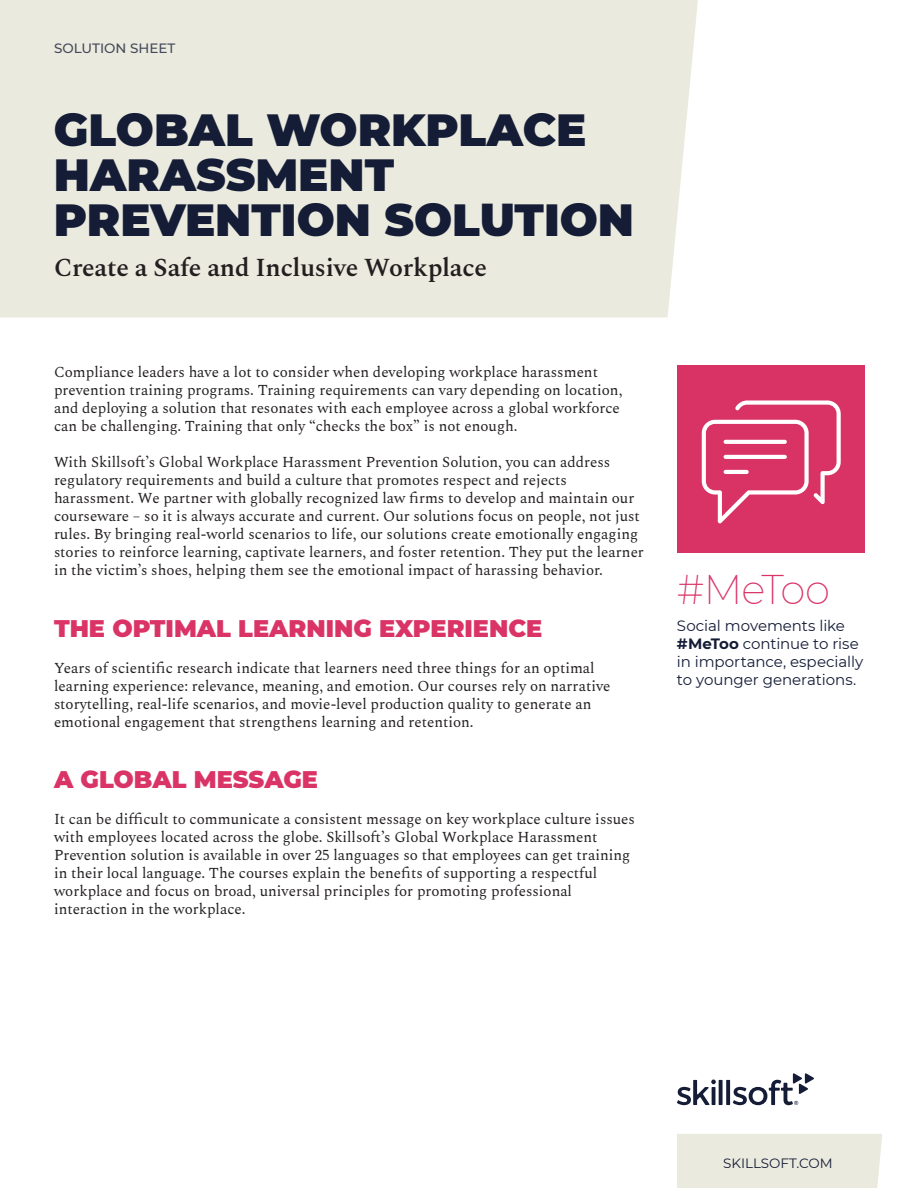
<style>
.page{position:relative;width:918px;height:1188px;background:#fff}
.page>*{position:absolute;margin:0;border:0;box-sizing:border-box;transform-origin:0 0}
.t1{font:900 45px/45px "Montserrat";color:#141c36}
.Stat{font:200 40.5px "Montserrat";letter-spacing:-.055em;color:#da3467}
.t2{font:600 25.5px "Spectral";letter-spacing:-.01em;color:#231f20}
.t3{font:900 24px "Montserrat";color:#da3467}
.Body{font:15px/18px "Spectral";color:#231f20}
.Stat_Description{font:15px/18px "Montserrat";letter-spacing:-.005em;color:#141c36}
.t4{font:500 13.5px "Montserrat";color:#44495c}
.t5{font:13.5px "Montserrat";color:#141c36}
.s1{font-weight:700}
</style>
<div class="page">
<div style="left:0;top:0;width:698px;height:317px;background:#ebeade"></div>
<svg style="left:677px;top:1073px;width:137px;height:32px"></svg>
<div style="left:677px;top:1134px;width:205px;height:54px;background:#ebeade"></div>
<div style="left:677px;top:365px;width:188px;height:188px;background:#d93366"></div>
<svg style="left:701px;top:400px;width:140px;height:124px"></svg>
<p class="t4" style="left:54px;top:39px;width:123px">SOLUTION SHEET</p>
<p class="t1" style="left:54px;top:105px;width:534px">GLOBAL WORKPLACE<br>HARASSMENT</p>
<p class="t1" style="left:54px;top:195px;width:582px">PREVENTION SOLUTION</p>
<p class="t2" style="left:54px;top:249px;width:434px">Create a Safe and Inclusive Workplace</p>
<p class="Body" style="left:54px;top:362px;width:570px">Compliance leaders have a lot to consider when developing workplace harassment prevention training programs. Training requirements can vary depending on location, and deploying a solution that resonates with each employee across a global workforce can be challenging. Training that only “checks the box” is not enough.</p>
<p class="Body" style="left:54px;top:452px;width:591px">With Skillsoft’s Global Workplace Harassment Prevention Solution, you can address regulatory requirements and build a culture that promotes respect and rejects harassment. We partner with globally recognized law firms to develop and maintain our courseware – so it is always accurate and current. Our solutions focus on people, not just rules. By bringing real-world scenarios to life, our solutions create emotionally engaging stories to reinforce learning, captivate learners, and foster retention. They put the learner in the victim’s shoes, helping them see the emotional impact of harassing behavior.</p>
<p class="t3" style="left:54px;top:610px;width:490px">THE OPTIMAL LEARNING EXPERIENCE</p>
<p class="Body" style="left:54px;top:658px;width:558px">Years of scientific research indicate that learners need three things for an optimal learning experience: relevance, meaning, and emotion. Our courses rely on narrative storytelling, real-life scenarios, and movie-level production quality to generate an emotional engagement that strengthens learning and retention.</p>
<p class="t3" style="left:54px;top:762px;width:266px">A GLOBAL MESSAGE</p>
<p class="Body" style="left:54px;top:809px;width:582px">It can be difficult to communicate a consistent message on key workplace culture issues with employees located across the globe. Skillsoft’s Global Workplace Harassment Prevention solution is available in over 25 languages so that employees can get training in their local language. The courses explain the benefits of supporting a respectful workplace and focus on broad, universal principles for promoting professional interaction in the workplace.</p>
<p class="Stat" style="left:677px;top:562px;width:154px">#MeToo</p>
<p class="Stat_Description" style="left:677px;top:616px;width:188px">Social movements like <span class="s1">#MeToo</span> continue to rise in importance, especially to younger generations.</p>
<p class="t5" style="left:723px;top:1154px;width:111px">SKILLSOFT.COM</p>
</div>
